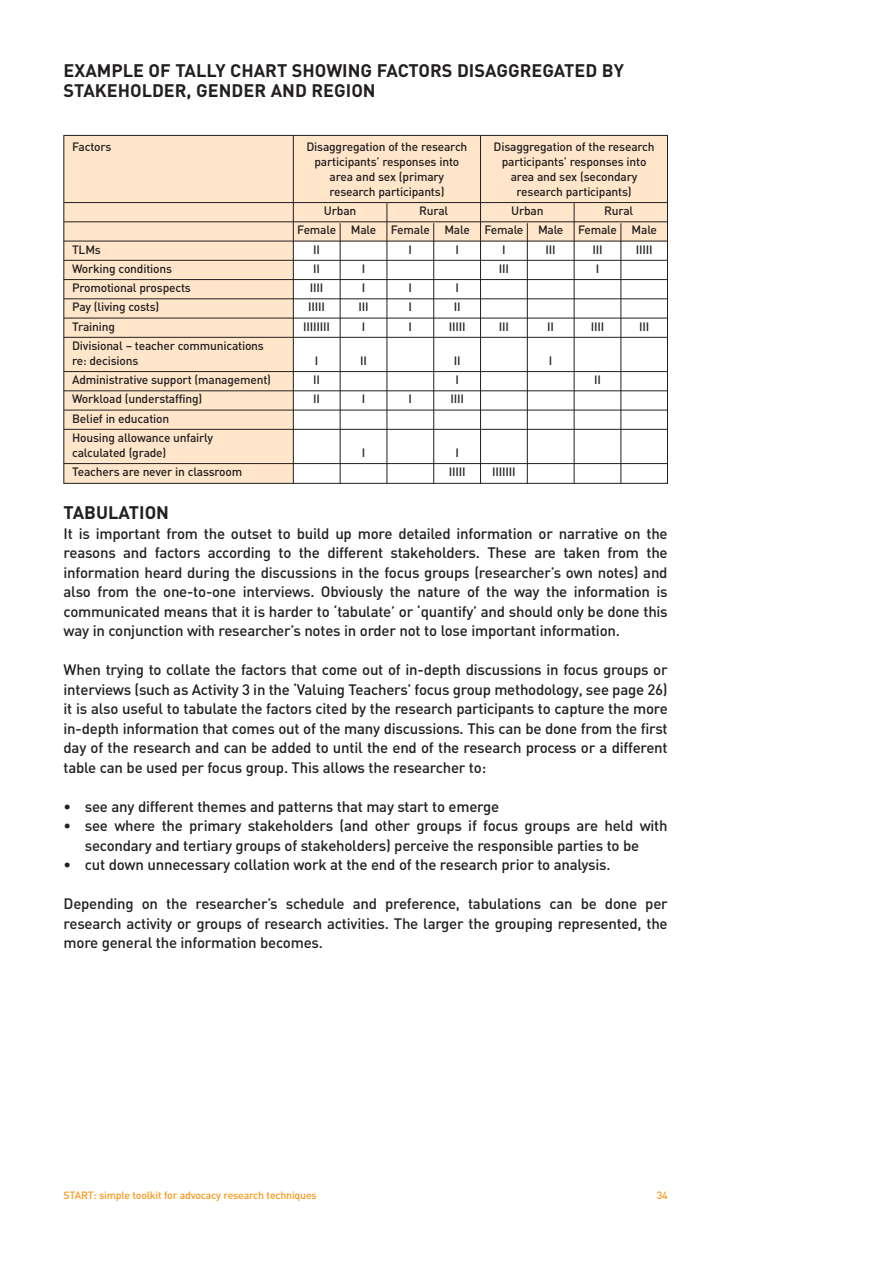
<style>
.page{position:relative;width:893px;height:1263px;background:#fff}
.page>*{position:absolute;margin:0;border:0;box-sizing:border-box;transform-origin:0 0}
.t1{font:700 18px/19.5px "DIN";color:#231f20}
.t2{font:500 15px/19.5px "DIN";letter-spacing:-.015em;color:#231f20;text-align:justify}
.t3{font:500 12px/19.2px "DIN";letter-spacing:-.015em;color:#231f20}
.t4{font:500 10.5px "DIN";letter-spacing:-.015em;color:#f8981d}
</style>
<div class="page">
<svg style="left:66px;top:137px;width:599px;height:345px;fill:#ffe6cb"></svg>
<hr style="left:64px;top:202px;width:603px;height:1px;background:#231f20">
<hr style="left:64px;top:222px;width:603px;height:1px;background:#231f20">
<hr style="left:64px;top:241px;width:603px;height:1px;background:#231f20">
<hr style="left:64px;top:260px;width:603px;height:1px;background:#231f20">
<hr style="left:64px;top:279px;width:603px;height:1px;background:#231f20">
<hr style="left:64px;top:299px;width:603px;height:1px;background:#231f20">
<hr style="left:64px;top:318px;width:603px;height:1px;background:#231f20">
<hr style="left:64px;top:337px;width:603px;height:1px;background:#231f20">
<hr style="left:64px;top:371px;width:603px;height:1px;background:#231f20">
<hr style="left:64px;top:391px;width:603px;height:1px;background:#231f20">
<hr style="left:64px;top:410px;width:603px;height:1px;background:#231f20">
<hr style="left:64px;top:429px;width:603px;height:1px;background:#231f20">
<hr style="left:64px;top:463px;width:603px;height:1px;background:#231f20">
<hr style="left:293px;top:135px;width:1px;height:349px;background:#231f20">
<hr style="left:340px;top:223px;width:1px;height:261px;background:#231f20">
<hr style="left:386px;top:203px;width:1px;height:281px;background:#231f20">
<hr style="left:433px;top:223px;width:1px;height:261px;background:#231f20">
<hr style="left:480px;top:135px;width:1px;height:349px;background:#231f20">
<hr style="left:527px;top:223px;width:1px;height:261px;background:#231f20">
<hr style="left:574px;top:203px;width:1px;height:281px;background:#231f20">
<hr style="left:620px;top:223px;width:1px;height:261px;background:#231f20">
<p class="t1" style="left:64px;top:63px;width:562px">EXAMPLE OF TALLY CHART SHOWING FACTORS DISAGGREGATED BY<br>STAKEHOLDER, GENDER AND REGION</p>
<p class="t3" style="left:72px;top:138px;width:41px">Factors</p>
<p class="t3" style="left:306px;top:138px;width:162px">Disaggregation of the research</p>
<p class="t3" style="left:493px;top:138px;width:162px">Disaggregation of the research</p>
<p class="t3" style="left:314px;top:153px;width:146px">participants’ responses into</p>
<p class="t3" style="left:501px;top:153px;width:146px">participants’ responses into</p>
<p class="t3" style="left:329px;top:168px;width:116px">area and sex (primary</p>
<p class="t3" style="left:511px;top:168px;width:128px">area and sex (secondary</p>
<p class="t3" style="left:329px;top:183px;width:117px">research participants)</p>
<p class="t3" style="left:516px;top:183px;width:117px">research participants)</p>
<p class="t3" style="left:324px;top:203px;width:34px">Urban</p>
<p class="t3" style="left:419px;top:203px;width:31px">Rural</p>
<p class="t3" style="left:511px;top:203px;width:34px">Urban</p>
<p class="t3" style="left:297px;top:203px;width:361px;text-indent:307px">Rural<br>Female Male Female Male Female Male Female Male</p>
<p class="t3" style="left:72px;top:241px;width:30px">TLMs</p>
<p class="t3" style="left:313px;top:241px;width:8px">II</p>
<p class="t3" style="left:408px;top:241px;width:5px">I</p>
<p class="t3" style="left:455px;top:241px;width:5px">I</p>
<p class="t3" style="left:502px;top:241px;width:5px">I</p>
<p class="t3" style="left:545px;top:241px;width:12px">III</p>
<p class="t3" style="left:592px;top:241px;width:12px">III</p>
<p class="t3" style="left:636px;top:241px;width:18px">IIIII</p>
<p class="t3" style="left:72px;top:260px;width:101px">Working conditions</p>
<p class="t3" style="left:313px;top:260px;width:8px">II</p>
<p class="t3" style="left:362px;top:260px;width:5px">I</p>
<p class="t3" style="left:499px;top:260px;width:12px">III</p>
<p class="t3" style="left:595px;top:260px;width:5px">I</p>
<p class="t3" style="left:72px;top:280px;width:120px">Promotional prospects</p>
<p class="t3" style="left:310px;top:280px;width:15px">IIII</p>
<p class="t3" style="left:362px;top:280px;width:5px">I</p>
<p class="t3" style="left:408px;top:280px;width:5px">I</p>
<p class="t3" style="left:455px;top:280px;width:5px">I</p>
<p class="t3" style="left:72px;top:299px;width:89px">Pay (living costs)</p>
<p class="t3" style="left:308px;top:299px;width:18px">IIIII</p>
<p class="t3" style="left:358px;top:299px;width:12px">III</p>
<p class="t3" style="left:408px;top:299px;width:5px">I</p>
<p class="t3" style="left:453px;top:299px;width:8px">II</p>
<p class="t3" style="left:72px;top:318px;width:44px">Training</p>
<p class="t3" style="left:303px;top:318px;width:28px">IIIIIIII</p>
<p class="t3" style="left:362px;top:318px;width:5px">I</p>
<p class="t3" style="left:408px;top:318px;width:5px">I</p>
<p class="t3" style="left:448px;top:318px;width:18px">IIIII</p>
<p class="t3" style="left:499px;top:318px;width:12px">III</p>
<p class="t3" style="left:547px;top:318px;width:8px">II</p>
<p class="t3" style="left:590px;top:318px;width:15px">IIII</p>
<p class="t3" style="left:639px;top:318px;width:12px">III</p>
<p class="t3" style="left:72px;top:340px;width:193px;line-height:15px">Divisional – teacher communications re: decisions</p>
<p class="t3" style="left:315px;top:352px;width:5px">I</p>
<p class="t3" style="left:360px;top:352px;width:8px">II</p>
<p class="t3" style="left:453px;top:352px;width:8px">II</p>
<p class="t3" style="left:549px;top:352px;width:5px">I</p>
<p class="t3" style="left:72px;top:372px;width:200px">Administrative support (management)</p>
<p class="t3" style="left:313px;top:372px;width:8px">II</p>
<p class="t3" style="left:455px;top:372px;width:5px">I</p>
<p class="t3" style="left:594px;top:372px;width:8px">II</p>
<p class="t3" style="left:72px;top:391px;width:132px">Workload (understaffing)</p>
<p class="t3" style="left:313px;top:391px;width:8px">II</p>
<p class="t3" style="left:362px;top:391px;width:5px">I</p>
<p class="t3" style="left:408px;top:391px;width:5px">I</p>
<p class="t3" style="left:450px;top:391px;width:15px">IIII</p>
<p class="t3" style="left:72px;top:410px;width:142px">Belief in education<br>Housing allowance unfairly</p>
<p class="t3" style="left:72px;top:445px;width:96px">calculated (grade)</p>
<p class="t3" style="left:362px;top:445px;width:5px">I</p>
<p class="t3" style="left:455px;top:445px;width:5px">I</p>
<p class="t3" style="left:72px;top:464px;width:172px">Teachers are never in classroom</p>
<p class="t3" style="left:448px;top:464px;width:18px">IIIII</p>
<p class="t3" style="left:492px;top:464px;width:25px">IIIIIII</p>
<p class="t1" style="left:64px;top:505px;width:107px">TABULATION</p>
<p class="t2" style="left:64px;top:526px;width:605px">It is important from the outset to build up more detailed information or narrative on the reasons and factors according to the different stakeholders. These are taken from the information heard during the discussions in the focus groups (researcher’s own notes) and also from the one-to-one interviews. Obviously the nature of the way the information is communicated means that it is harder to ‘tabulate’ or ‘quantify’ and should only be done this way in conjunction with researcher’s notes in order not to lose important information.</p>
<p class="t2" style="left:64px;top:662px;width:605px">When trying to collate the factors that come out of in-depth discussions in focus groups or interviews (such as Activity 3 in the ‘Valuing Teachers’ focus group methodology, see page 26) it is also useful to tabulate the factors cited by the research participants to capture the more in-depth information that comes out of the many discussions. This can be done from the first day of the research and can be added to until the end of the research process or a different table can be used per focus group. This allows the researcher to:</p>
<p class="t2" style="left:64px;top:799px;width:437px">• see any different themes and patterns that may start to emerge</p>
<p class="t2" style="left:64px;top:818px;width:605px;text-align:center">• see where the primary stakeholders (and other groups if focus groups are held with secondary and tertiary groups of stakeholders) perceive the responsible parties to be</p>
<p class="t2" style="left:64px;top:857px;width:548px">• cut down unnecessary collation work at the end of the research prior to analysis.</p>
<p class="t2" style="left:64px;top:896px;width:605px">Depending on the researcher’s schedule and preference, tabulations can be done per research activity or groups of research activities. The larger the grouping represented, the more general the information becomes.</p>
<p class="t4" style="left:64px;top:1191px;width:255px">START: simple toolkit for advocacy research techniques</p>
<p class="t4" style="left:656px;top:1191px;width:13px">34</p>
</div>
